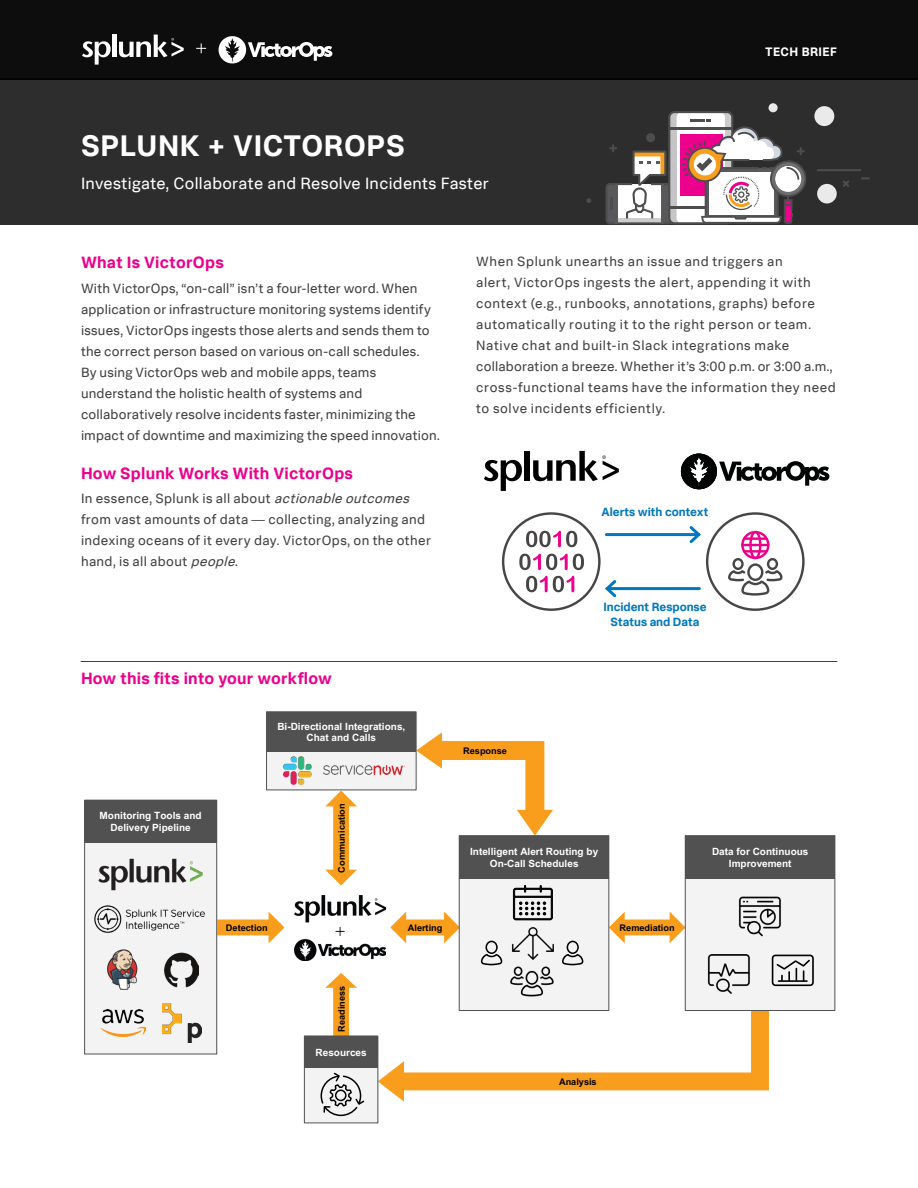
<style>
.page{position:relative;width:918px;height:1188px;background:#fff}
.page>*{position:absolute;margin:0;border:0;box-sizing:border-box;transform-origin:0 0}
.Document_Title{font:700 30px "Splunk Data Sans";letter-spacing:.02em;color:#fff}
.Document_Subtitle{font:16.5px "Splunk Data Sans";letter-spacing:.02em;color:#fff}
.Backside_Subheads{font:700 16.5px "Splunk Data Sans";letter-spacing:.015em;color:#ec008c}
.Backside_Body_Bullet{font:700 16.5px "Splunk Data Sans";letter-spacing:.015em;color:#ec008c}
.Backside_Body_Text{font:13.5px/21px "Splunk Data Sans";letter-spacing:.025em;color:#414042}
.t1{font:700 12.3px "Splunk Data Sans";letter-spacing:.03em;color:#fff}
.Backside_Body_Bullet-2{font:700 12px/15px "Splunk Data Sans";letter-spacing:-.005em;color:#0077be;text-align:center}
.t2{font:700 10.05px/11.9px "Arial";letter-spacing:.005em;color:#fff;text-align:center}
.t3{font:700 9.15px "Arial";color:#000}
.s1{font-style:italic}
</style>
<div class="page">
<div style="left:0;top:78px;width:918px;height:147px;background:#2d2d2d"></div>
<div style="left:0;top:0;width:918px;height:80px;background:#0d0d0d"></div>
<div style="left:769px;top:103px;width:9px;height:9px;background:#eaeaea;border-radius:50%"></div>
<svg style="left:586px;top:198px;width:5px;height:5px"></svg>
<div style="left:814px;top:106px;width:20px;height:20px;background:#eaeaea;border-radius:50%"></div>
<svg style="left:843px;top:180px;width:6px;height:7px"></svg>
<hr style="left:817px;top:169px;width:44px;height:2px;background:#4d4d4e">
<svg style="left:861px;top:177px;width:9px;height:2px"></svg>
<svg style="left:606px;top:111px;width:200px;height:113px"></svg>
<div style="left:817px;top:184px;width:20px;height:19px;background:#eaeaea;border-radius:50%"></div>
<svg style="left:219px;top:36px;width:113px;height:27px"></svg>
<svg style="left:196px;top:43px;width:10px;height:10px"></svg>
<svg style="left:82px;top:41px;width:29px;height:24px"></svg>
<hr style="left:112px;top:35px;width:4px;height:22px;background:#fff">
<svg style="left:119px;top:35px;width:65px;height:22px"></svg>
<svg style="left:484px;top:460px;width:38px;height:31px"></svg>
<div style="left:524px;top:451px;width:6px;height:30px;background:#000"></div>
<svg style="left:533px;top:451px;width:86px;height:30px"></svg>
<svg style="left:681px;top:454px;width:148px;height:35px"></svg>
<hr style="left:606px;top:533px;width:93px;height:3px;background:#0077be">
<svg style="left:687px;top:512px;width:118px;height:99px"></svg>
<hr style="left:607px;top:587px;width:92px;height:3px;background:#0077be">
<svg style="left:502px;top:512px;width:117px;height:99px"></svg>
<svg style="left:217px;top:912px;width:67px;height:31px"></svg>
<svg style="left:378px;top:1010px;width:391px;height:92px"></svg>
<svg style="left:416px;top:732px;width:137px;height:104px"></svg>
<svg style="left:390px;top:912px;width:69px;height:31px"></svg>
<svg style="left:609px;top:912px;width:76px;height:31px"></svg>
<svg style="left:325px;top:791px;width:32px;height:95px"></svg>
<svg style="left:325px;top:973px;width:32px;height:63px"></svg>
<div style="left:85px;top:800px;width:132px;height:254px;background:#f3f3f3"></div>
<div style="left:84px;top:800px;width:133px;height:254px;border:1px solid #515151"></div>
<img style="left:107px;top:950px;width:31px;height:40px">
<img style="left:164px;top:953px;width:35px;height:34px">
<div style="left:85px;top:800px;width:132px;height:43px;background:#515151"></div>
<div style="left:304px;top:1036px;width:74px;height:87px;background:#f3f3f3"></div>
<div style="left:304px;top:1036px;width:74px;height:87px;border:1px solid #515151"></div>
<div style="left:304px;top:1036px;width:74px;height:32px;background:#515151"></div>
<div style="left:267px;top:712px;width:149px;height:78px;background:#f3f3f3"></div>
<div style="left:266px;top:711px;width:150px;height:79px;border:1px solid #515151"></div>
<div style="left:267px;top:712px;width:149px;height:40px;background:#515151"></div>
<div style="left:459px;top:836px;width:150px;height:174px;background:#f3f3f3"></div>
<div style="left:459px;top:835px;width:150px;height:176px;border:1px solid #515151"></div>
<div style="left:459px;top:836px;width:150px;height:42px;background:#515151"></div>
<div style="left:685px;top:836px;width:150px;height:174px;background:#f3f3f3"></div>
<div style="left:685px;top:835px;width:150px;height:176px;border:1px solid #515151"></div>
<div style="left:685px;top:836px;width:150px;height:42px;background:#515151"></div>
<svg style="left:513px;top:885px;width:40px;height:32px"></svg>
<img style="left:94px;top:905px;width:111px;height:28px">
<img style="left:98px;top:858px;width:105px;height:33px">
<img style="left:294px;top:895px;width:91px;height:66px">
<img style="left:511px;top:917px;width:43px;height:30px">
<img style="left:500px;top:947px;width:65px;height:65px">
<svg style="left:481px;top:941px;width:21px;height:24px"></svg>
<svg style="left:562px;top:941px;width:22px;height:24px"></svg>
<img style="left:707px;top:954px;width:43px;height:40px">
<img style="left:738px;top:896px;width:43px;height:41px">
<div style="left:772px;top:955px;width:42px;height:31px;border:2px solid #000;border-radius:3px"></div>
<hr style="left:779px;top:980px;width:28px;height:2px;background:#000">
<svg style="left:776px;top:959px;width:34px;height:22px"></svg>
<svg style="left:321px;top:1073px;width:43px;height:43px"></svg>
<img style="left:267px;top:752px;width:61px;height:49px">
<img style="left:324px;top:765px;width:80px;height:9px">
<img style="left:100px;top:1010px;width:46px;height:27px">
<img style="left:162px;top:1004px;width:39px;height:38px">
<hr style="left:81px;top:661px;width:756px;height:1px;background:#414042">
<p class="Document_Title" style="left:81px;top:127px;width:325px">SPLUNK + VICTOROPS</p>
<p class="Document_Subtitle" style="left:81px;top:173px;width:410px">Investigate, Collaborate and Resolve Incidents Faster</p>
<p class="t1" style="left:765px;top:44px;width:73px">TECH BRIEF</p>
<p class="Backside_Subheads" style="left:81px;top:252px;width:144px">What Is VictorOps</p>
<p class="Backside_Body_Text" style="left:81px;top:277px;width:360px">With VictorOps, “on-call” isn’t a four-letter word. When application or infrastructure monitoring systems identify issues, VictorOps ingests those alerts and sends them to the correct person based on various on-call schedules.<br>By using VictorOps web and mobile apps, teams understand the holistic health of systems and collaboratively resolve incidents faster, minimizing the impact of downtime and maximizing the speed innovation.</p>
<p class="Backside_Subheads" style="left:81px;top:463px;width:274px">How Splunk Works With VictorOps</p>
<p class="Backside_Body_Text" style="left:81px;top:487px;width:352px">In essence, Splunk is all about <span class="s1">actionable outcomes </span>from vast amounts of data — collecting, analyzing and indexing oceans of it every day. VictorOps, on the other hand, is all about <span class="s1">people</span>.</p>
<p class="Backside_Body_Bullet" style="left:81px;top:668px;width:252px">How this fits into your workflow</p>
<p class="t2" style="left:100px;top:810px;width:104px">Monitoring Tools and<br>Delivery Pipeline</p>
<p class="t2" style="left:277px;top:720px;width:130px">Bi-Directional Integrations,<br>Chat and Calls</p>
<p class="t3" style="left:335px;top:873px;width:71px;rotate:-90deg">Communication</p>
<p class="Backside_Body_Text" style="left:476px;top:251px;width:361px">When Splunk unearths an issue and triggers an<br>alert, VictorOps ingests the alert, appending it with context (e.g., runbooks, annotations, graphs) before automatically routing it to the right person or team.<br>Native chat and built-in Slack integrations make collaboration a breeze. Whether it’s 3:00 p.m. or 3:00 a.m., cross-functional teams have the information they need to solve incidents efficiently.</p>
<p class="Backside_Body_Bullet-2" style="left:602px;top:504px;width:108px">Alerts with context</p>
<p class="t3" style="left:463px;top:744px;width:45px">Response</p>
<p class="Backside_Body_Bullet-2" style="left:603px;top:599px;width:105px">Incident Response<br>Status and Data</p>
<p class="t2" style="left:470px;top:846px;width:130px">Intelligent Alert Routing by<br>On-Call Schedules</p>
<p class="t2" style="left:712px;top:846px;width:98px">Data for Continuous<br>Improvement</p>
<p class="t3" style="left:226px;top:922px;width:43px">Detection</p>
<p class="t3" style="left:408px;top:922px;width:36px">Alerting</p>
<p class="t3" style="left:620px;top:922px;width:56px">Remediation</p>
<p class="t3" style="left:335px;top:1032px;width:47px;rotate:-90deg">Readiness</p>
<p class="t2" style="left:316px;top:1047px;width:53px">Resources</p>
<p class="t3" style="left:559px;top:1075px;width:39px">Analysis</p>
</div>
